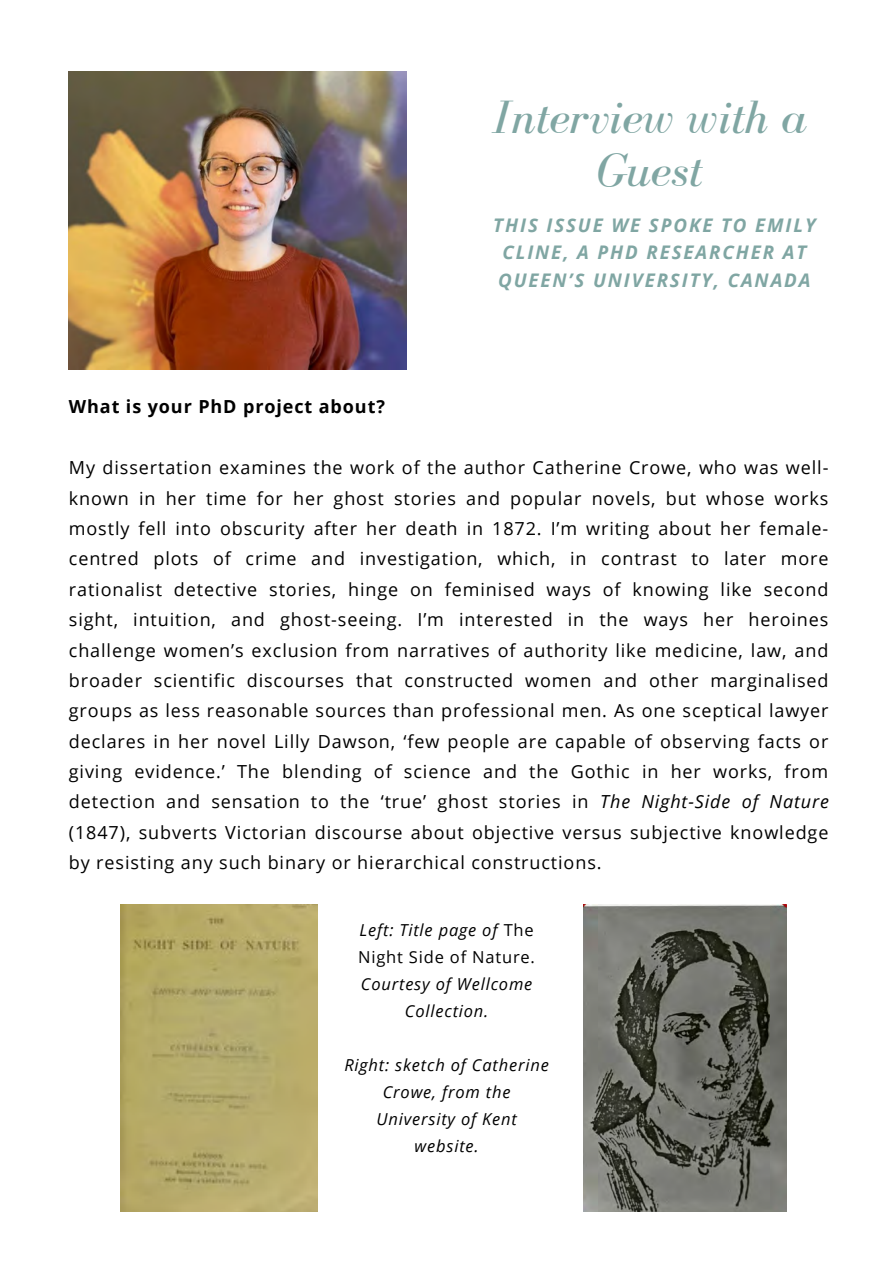
<style>
.page{position:relative;width:893px;height:1264px;background:#fff}
.page>*{position:absolute;margin:0;border:0;box-sizing:border-box;transform-origin:0 0}
.t1{font:italic 48.15px/52.8px "Bodoni FLF";color:#80a6a3;text-align:center}
.t2{font:italic 700 18.75px/27.5px "Open Sans";letter-spacing:.1em;color:#80a6a3}
.t3{font:18px/30.3px "Open Sans";letter-spacing:.05em;color:#000;text-align:justify}
.t4{font:700 18px "Open Sans";letter-spacing:.05em;color:#000}
.t5{font:italic 16.5px/27px "Open Sans";letter-spacing:.05em;color:#000;text-align:center}
.t6{font:16.5px/27px "Open Sans";letter-spacing:.05em;color:#000}
.s1{font-style:italic}
</style>
<div class="page">
<img style="left:69px;top:72px;width:337px;height:297px">
<img style="left:583px;top:904px;width:203px;height:307px">
<img style="left:120px;top:904px;width:197px;height:307px">
<p class="t4" style="left:69px;top:394px;width:317px">What is your PhD project about?</p>
<h1 class="t1" style="left:492px;top:91px;width:316px">Interview with a<br>Guest</h1>
<p class="t2" style="left:493px;top:211px;width:324px">THIS ISSUE WE SPOKE TO EMILY<br>CLINE, A PHD RESEARCHER AT<br>QUEEN’S UNIVERSITY, CANADA</p>
<p class="t3" style="left:69px;top:452px;width:761px">My dissertation examines the work of the author Catherine Crowe, who was well&shy;known in her time for her ghost stories and popular novels, but whose works mostly fell into obscurity after her death in 1872. I’m writing about her female&shy;centred plots of crime and investigation, which, in contrast to later more rationalist detective stories, hinge on feminised ways of knowing like second sight, intuition, and ghost-seeing. I’m interested in the ways her heroines challenge women’s exclusion from narratives of authority like medicine, law, and broader scientific discourses that constructed women and other marginalised groups as less reasonable sources than professional men. As one sceptical lawyer declares in her novel Lilly Dawson, ‘few people are capable of observing facts or giving evidence.’ The blending of science and the Gothic in her works, from detection and sensation to the ‘true’ ghost stories in <span class="s1">The Night-Side of Nature </span>(1847), subverts Victorian discourse about objective versus subjective knowledge by resisting any such binary or hierarchical constructions.</p>
<p class="t6" style="left:358px;top:915px;width:178px"><span class="s1">Left: Title page of</span> The<br>Night Side of Nature.</p>
<p class="t5" style="left:361px;top:969px;width:173px">Courtesy of Wellcome<br>Collection.</p>
<p class="t5" style="left:344px;top:1050px;width:206px">Right: sketch of Catherine<br>Crowe, from the<br>University of Kent website.</p>
</div>
